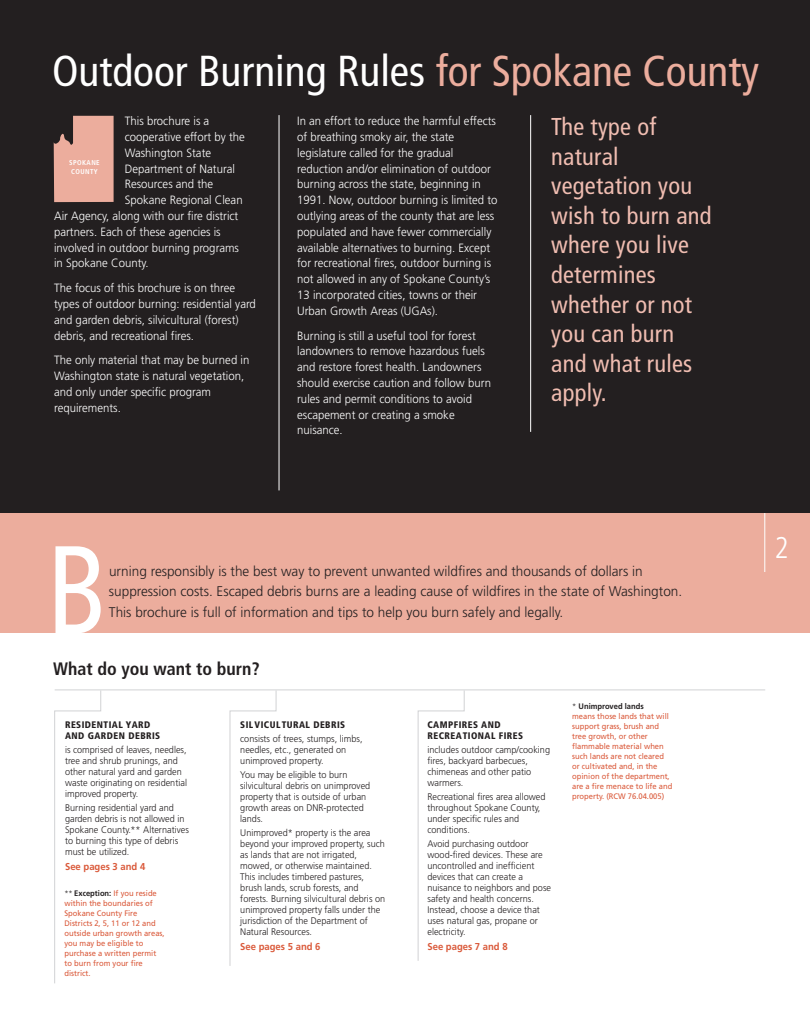
<style>
.page{position:relative;width:810px;height:1026px;background:#fff}
.page>*{position:absolute;margin:0;border:0;box-sizing:border-box;transform-origin:0 0}
.t1{font:condensed 125px "Frutiger";color:#fff;scale:.94 1}
.t2{font:condensed 43.3px "Frutiger";color:#fff}
.t3{font:300 condensed 30px "Frutiger";color:#fff}
.t4{font:condensed 24.4px/29.6px "Frutiger";letter-spacing:.01em;color:#f0bdb1}
.t5{font:700 condensed 18px "Frutiger";color:#231f20}
.t6{font:300 14px/20.7px "Frutiger";color:#231f20}
.t7{font:300 12px/15.8px "Frutiger";color:#fff;scale:.95 1}
.t8{font:700 10px "Frutiger";color:#da5a3b;scale:.95 1}
.t9{font:300 9.6px/11px "Frutiger";color:#231f20;scale:.95 1}
.t10{font:900 condensed 9.5px/11px "Frutiger";letter-spacing:.05em;color:#231f20}
.t11{font:8px/10px "Frutiger";color:#da5a3b;scale:.95 1}
.t12{font:700 condensed 7px/8.4px "Frutiger";letter-spacing:.06em;color:#fff}
.s1{color:#ecad9d}
.s2{font-weight:300;color:#231f20}
.s3{font-weight:700;color:#231f20}
</style>
<div class="page">
<div style="left:0;top:0;width:810px;height:513px;background:#231f20"></div>
<div style="left:0;top:513px;width:810px;height:120px;background:#ecad9d"></div>
<hr style="left:764px;top:513px;width:1px;height:59px;background:#fff">
<hr style="left:279px;top:115px;width:1px;height:375px;background:#fff">
<hr style="left:530px;top:115px;width:1px;height:317px;background:#fff">
<svg style="left:54px;top:690px;width:48px;height:294px"></svg>
<hr style="left:55px;top:689px;width:710px;height:1px;background:#d1d2d4">
<svg style="left:229px;top:689px;width:48px;height:277px"></svg>
<svg style="left:417px;top:689px;width:48px;height:272px"></svg>
<svg style="left:54px;top:116px;width:60px;height:86px;background:#d89f90"></svg>
<h2 class="t2" style="left:52px;top:46px;width:708px">Outdoor Burning Rules <span class="s1">for Spokane County</span></h2>
<p class="t7" style="left:125px;top:113px;width:90px">This brochure is a</p>
<p class="t7" style="left:125px;top:129px;width:128px">cooperative effort by the</p>
<p class="t7" style="left:125px;top:145px;width:92px">Washington State</p>
<p class="t7" style="left:125px;top:161px;width:118px">Department of Natural</p>
<p class="t7" style="left:125px;top:177px;width:95px">Resources and the</p>
<p class="t7" style="left:125px;top:192px;width:126px">Spokane Regional Clean</p>
<p class="t7" style="left:54px;top:208px;width:196px">Air Agency, along with our fire district</p>
<p class="t7" style="left:54px;top:224px;width:177px">partners. Each of these agencies is</p>
<p class="t7" style="left:54px;top:240px;width:196px">involved in outdoor burning programs</p>
<p class="t7" style="left:54px;top:256px;width:101px">in Spokane County.</p>
<p class="t7" style="left:54px;top:280px;width:214px">The focus of this brochure is on three types of outdoor burning: residential yard and garden debris, silvicultural (forest) debris, and recreational fires.</p>
<p class="t7" style="left:54px;top:353px;width:207px">The only material that may be burned in<br>Washington state is natural vegetation, and only under specific program requirements.</p>
<p class="t12" style="left:69px;top:159px;width:32px">SPOKANE<br>COUNTY</p>
<p class="t7" style="left:297px;top:113px;width:212px">In an effort to reduce the harmful effects of breathing smoky air, the state legislature called for the gradual reduction and/or elimination of outdoor burning across the state, beginning in 1991. Now, outdoor burning is limited to outlying areas of the county that are less populated and have fewer commercially available alternatives to burning. Except for recreational fires, outdoor burning is not allowed in any of Spokane County’s 13 incorporated cities, towns or their Urban Growth Areas (UGAs).</p>
<p class="t7" style="left:297px;top:328px;width:206px">Burning is still a useful tool for forest landowners to remove hazardous fuels and restore forest health. Landowners should exercise caution and follow burn rules and permit conditions to avoid escapement or creating a smoke nuisance.</p>
<h3 class="t4" style="left:551px;top:112px;width:162px">The type of natural vegetation you wish to burn and where you live determines whether or not you can burn and what rules apply.</h3>
<h1 class="t1" style="left:47px;top:517px;width:66px">B</h1>
<p class="t6" style="left:109px;top:561px;width:575px">urning responsibly is the best way to prevent unwanted wildfires and thousands of dollars in suppression costs. Escaped debris burns are a leading cause of wildfires in the state of Washington.<br>This brochure is full of information and tips to help you burn safely and legally.</p>
<h3 class="t5" style="left:53px;top:659px;width:208px">What do you want to burn?</h3>
<p class="t10" style="left:65px;top:719px;width:97px">RESIDENTIAL YARD<br>AND GARDEN DEBRIS</p>
<p class="t9" style="left:65px;top:744px;width:130px">is comprised of leaves, needles, tree and shrub prunings, and other natural yard and garden waste originating on residential improved property.</p>
<p class="t9" style="left:65px;top:802px;width:132px">Burning residential yard and garden debris is not allowed in<br>Spokane County.** Alternatives to burning this type of debris must be utilized.</p>
<p class="t8" style="left:65px;top:861px;width:86px">See pages 3 and 4</p>
<p class="t11" style="left:64px;top:888px;width:107px"><span class="s2">**</span> <span class="s3">Exception:</span> If you reside within the boundaries of<br>Spokane County Fire<br>Districts 2, 5, 11 or 12 and outside urban growth areas, you may be eligible to purchase a written permit to burn from your fire district.</p>
<p class="t10" style="left:240px;top:719px;width:107px">SILVICULTURAL DEBRIS</p>
<p class="t9" style="left:240px;top:733px;width:130px">consists of trees, stumps, limbs, needles, etc., generated on unimproved property.</p>
<p class="t9" style="left:240px;top:769px;width:138px">You may be eligible to burn silvicultural debris on unimproved property that is outside of urban growth areas on DNR-protected lands.</p>
<p class="t9" style="left:240px;top:827px;width:154px">Unimproved* property is the area beyond your improved property, such as lands that are not irrigated, mowed, or otherwise maintained.<br>This includes timbered pastures, brush lands, scrub forests, and forests. Burning silvicultural debris on unimproved property falls under the jurisdiction of the Department of Natural Resources.</p>
<p class="t8" style="left:240px;top:941px;width:86px">See pages 5 and 6</p>
<p class="t10" style="left:427px;top:719px;width:97px">CAMPFIRES AND<br>RECREATIONAL FIRES</p>
<p class="t9" style="left:427px;top:744px;width:131px">includes outdoor camp/cooking fires, backyard barbecues, chimeneas and other patio warmers.</p>
<p class="t9" style="left:427px;top:791px;width:126px">Recreational fires area allowed throughout Spokane County, under specific rules and conditions.</p>
<p class="t9" style="left:427px;top:838px;width:132px">Avoid purchasing outdoor wood-fired devices. These are uncontrolled and inefficient devices that can create a nuisance to neighbors and pose safety and health concerns.<br>Instead, choose a device that uses natural gas, propane or electricity.</p>
<p class="t8" style="left:427px;top:941px;width:86px">See pages 7 and 8</p>
<p class="t11" style="left:572px;top:701px;width:107px"><span class="s2">*</span> <span class="s3">Unimproved lands<br></span>means those lands that will support grass, brush and tree growth, or other flammable material when such lands are not cleared or cultivated and, in the opinion of the department, are a fire menace to life and property. (RCW 76.04.005)</p>
<h3 class="t3" style="left:774px;top:531px;width:16px">2</h3>
</div>
